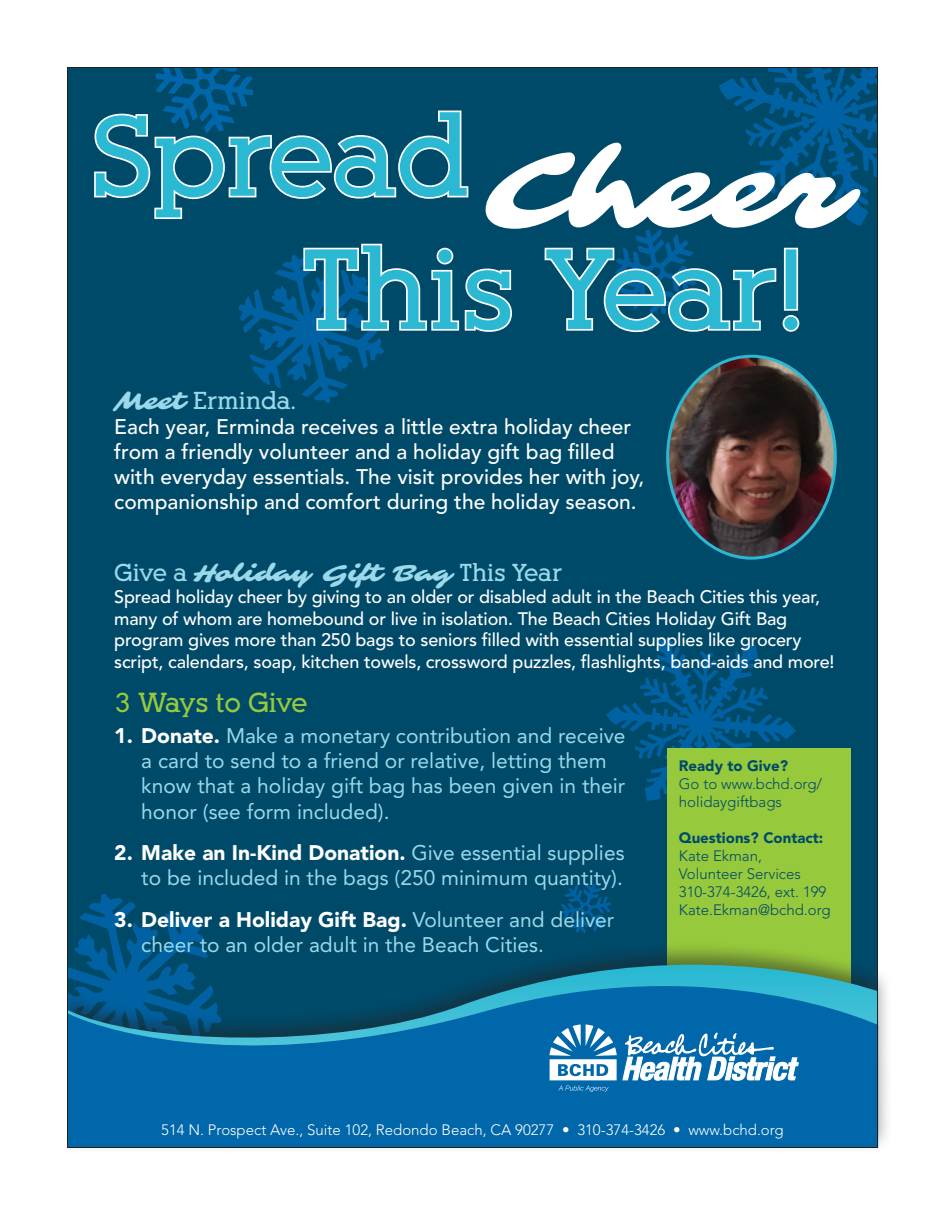
<style>
.page{position:relative;width:945px;height:1215px;background:#fff}
.page>*{position:absolute;margin:0;border:0;box-sizing:border-box;transform-origin:0 0}
.t1{font:700 111.3px "Alexandria FLF";color:#2bb8d2}
.t2{font:111.3px "Sarina";color:#fff}
.t3{font:700 27px "Alexandria FLF";letter-spacing:-.035em;color:#97c93c}
.t4{font:24px "Sarina";color:#9ad9ea}
.t5{font:700 24px "Alexandria FLF";color:#9ad9ea}
.t6{font:21px/25.2px "Avenir";color:#9ad9ea}
.t7{font:500 21px/25.2px "Avenir";color:#fff}
.t8{font:500 18px/21.6px "Avenir";letter-spacing:-.01em;color:#fff}
.t9{font:300 15px/18px "Avenir";color:#004a69}
.t10{font:300 15px "Avenir";color:#fff}
.t11{font:900 15px "Avenir";color:#004a69}
.s1{font-family:"Sarina";font-weight:400}
.s2{font-family:"Alexandria FLF";font-weight:700}
.s3{font-weight:900;color:#fff}
</style>
<div class="page">
<div style="left:68px;top:68px;width:810px;height:998px;background:#004a69"></div>
<svg style="left:606px;top:637px;width:190px;height:164px"></svg>
<div style="left:667px;top:748px;width:183px;height:279px;background:#97c93c"></div>
<svg style="left:79px;top:894px;width:126px;height:46px"></svg>
<div style="left:52px;top:940px;width:841px;height:214px;background:#231f20;opacity:.5"></div>
<svg style="left:69px;top:948px;width:807px;height:198px;fill:#0067aa"></svg>
<svg style="left:550px;top:1024px;width:67px;height:56px;background:#76add1"></svg>
<svg style="left:623px;top:1032px;width:176px;height:48px"></svg>
<svg style="left:558px;top:1086px;width:51px;height:6px"></svg>
<svg style="left:561px;top:883px;width:50px;height:51px"></svg>
<svg style="left:719px;top:69px;width:157px;height:157px"></svg>
<svg style="left:94px;top:69px;width:375px;height:151px"></svg>
<svg style="left:238px;top:243px;width:274px;height:160px"></svg>
<svg style="left:544px;top:229px;width:256px;height:104px"></svg>
<div style="left:0;top:546px;width:68px;height:669px;background:#fff"></div>
<img style="left:668px;top:356px;width:167px;height:200px">
<p class="t1" style="left:92px;top:98px;width:379px">Spread</p>
<p class="t1" style="left:300px;top:231px;width:506px">This Year!</p>
<p class="t2" style="left:484px;top:122px;width:368px">Cheer</p>
<p class="t5" style="left:114px;top:387px;width:183px"><span class="s1">Meet</span> Erminda.</p>
<p class="t7" style="left:114px;top:414px;width:532px">Each year, Erminda receives a little extra holiday cheer from a friendly volunteer and a holiday gift bag filled with everyday essentials. The visit provides her with joy, companionship and comfort during the holiday season.</p>
<p class="t4" style="left:114px;top:559px;width:450px"><span class="s2">Give a</span> Holiday Gift Bag <span class="s2">This Year</span></p>
<p class="t8" style="left:114px;top:586px;width:722px">Spread holiday cheer by giving to an older or disabled adult in the Beach Cities this year, many of whom are homebound or live in isolation. The Beach Cities Holiday Gift Bag program gives more than 250 bags to seniors filled with essential supplies like grocery script, calendars, soap, kitchen towels, crossword puzzles, flashlights, band-aids and more!</p>
<p class="t3" style="left:114px;top:688px;width:194px">3 Ways to Give</p>
<p class="t6" style="left:141px;top:723px;width:486px;text-indent:-27px"><span class="s3">1. Donate.</span> Make a monetary contribution and receive a card to send to a friend or relative, letting them know that a holiday gift bag has been given in their honor (see form included).</p>
<p class="t6" style="left:114px;top:840px;width:512px;text-align:right"><span class="s3">2. Make an In-Kind Donation.</span> Give essential supplies to be included in the bags (250 minimum quantity).</p>
<p class="t6" style="left:141px;top:907px;width:475px;text-indent:-27px"><span class="s3">3. Deliver a Holiday Gift Bag.</span> Volunteer and deliver cheer to an older adult in the Beach Cities.</p>
<p class="t11" style="left:679px;top:757px;width:111px">Ready to Give?</p>
<p class="t9" style="left:679px;top:775px;width:145px">Go to www.bchd.org/ holidaygiftbags</p>
<p class="t11" style="left:679px;top:829px;width:146px">Questions? Contact:</p>
<p class="t9" style="left:679px;top:847px;width:85px">Kate Ekman,</p>
<p class="t9" style="left:679px;top:865px;width:123px">Volunteer Services</p>
<p class="t9" style="left:679px;top:883px;width:149px">310-374-3426, ext. 199</p>
<p class="t9" style="left:679px;top:901px;width:153px">Kate.Ekman@bchd.org</p>
<p class="t10" style="left:161px;top:1121px;width:624px">514 N. Prospect Ave., Suite 102, Redondo Beach, CA 90277 • 310-374-3426 • www.bchd.org</p>
</div>
